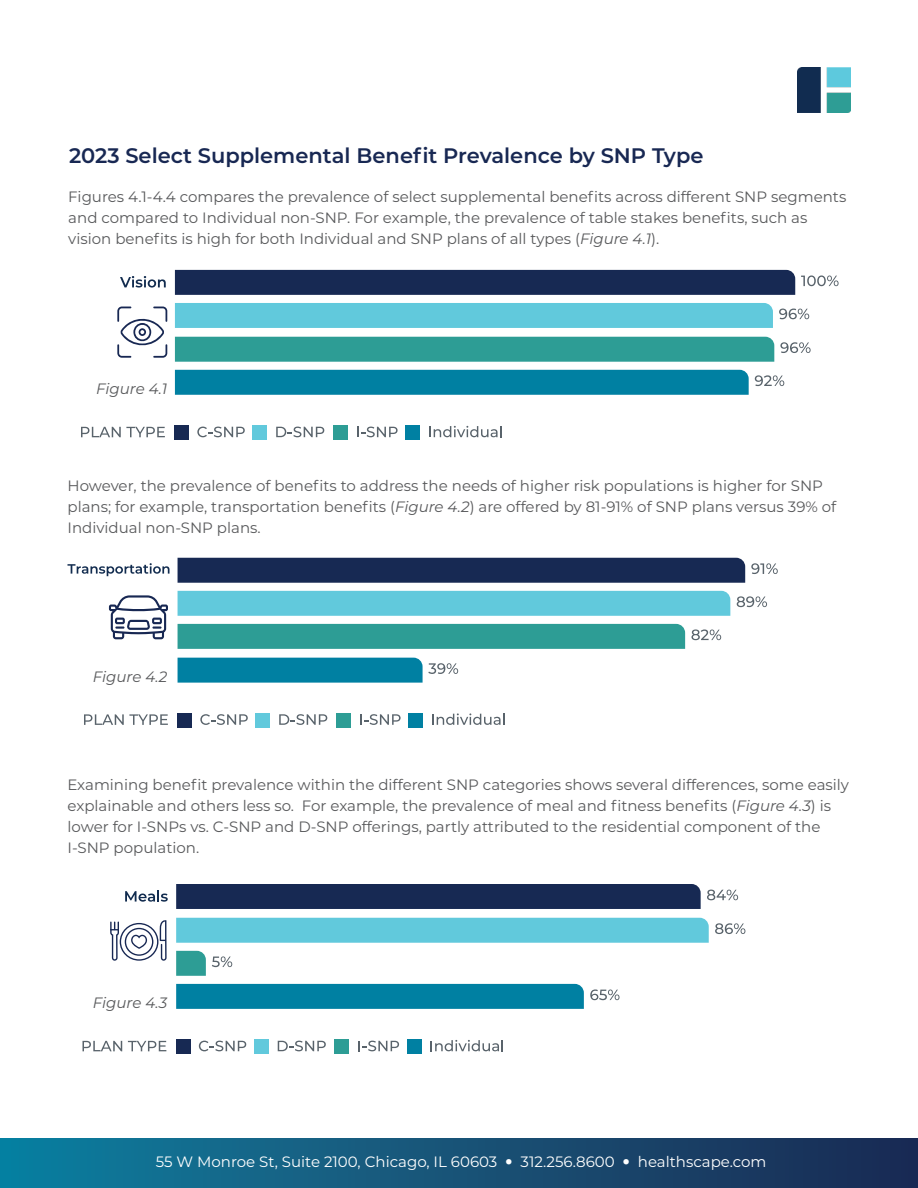
<style>
.page{position:relative;width:918px;height:1188px;background:#fff}
.page>*{position:absolute;margin:0;border:0;box-sizing:border-box;transform-origin:0 0}
.t1{font:600 21px "Montserrat";color:#182853}
.t2{font:15px/21px "Montserrat";color:#58595b}
.t3{font:15px "Montserrat";color:#fff}
.t4{font:italic 15px "Montserrat";color:#58595b}
.s1{font-style:italic}
</style>
<div class="page">
<div style="left:0;top:1138px;width:918px;height:50px;background:linear-gradient(to right,#0e7f9f,#1c2951)"></div>
<img style="left:798px;top:68px;width:53px;height:45px">
<svg style="left:120px;top:276px;width:46px;height:12px"></svg>
<div style="left:175px;top:370px;width:574px;height:25px;background:#0080a2"></div>
<div style="left:175px;top:337px;width:599px;height:25px;background:#2d9d95"></div>
<div style="left:175px;top:303px;width:598px;height:25px;background:#61c9dc"></div>
<div style="left:175px;top:270px;width:620px;height:25px;background:#172953"></div>
<svg style="left:755px;top:375px;width:29px;height:11px"></svg>
<svg style="left:780px;top:342px;width:31px;height:11px"></svg>
<svg style="left:779px;top:309px;width:30px;height:10px"></svg>
<svg style="left:801px;top:275px;width:38px;height:11px"></svg>
<svg style="left:117px;top:307px;width:50px;height:51px"></svg>
<svg style="left:81px;top:427px;width:84px;height:10px"></svg>
<div style="left:174px;top:425px;width:15px;height:15px;background:#172953"></div>
<svg style="left:197px;top:427px;width:48px;height:10px"></svg>
<div style="left:252px;top:425px;width:15px;height:15px;background:#61c9dc"></div>
<svg style="left:276px;top:427px;width:48px;height:10px"></svg>
<div style="left:333px;top:425px;width:15px;height:15px;background:#2d9d95"></div>
<svg style="left:357px;top:427px;width:41px;height:10px"></svg>
<div style="left:405px;top:425px;width:15px;height:15px;background:#0080a2"></div>
<svg style="left:429px;top:426px;width:73px;height:11px"></svg>
<div style="left:178px;top:624px;width:507px;height:25px;background:#2d9d95"></div>
<div style="left:178px;top:591px;width:552px;height:25px;background:#61c9dc"></div>
<div style="left:178px;top:558px;width:567px;height:25px;background:#172953"></div>
<svg style="left:178px;top:658px;width:280px;height:25px;background:#218fac"></svg>
<svg style="left:691px;top:629px;width:30px;height:11px"></svg>
<svg style="left:737px;top:596px;width:30px;height:11px"></svg>
<svg style="left:751px;top:563px;width:27px;height:11px"></svg>
<svg style="left:67px;top:563px;width:103px;height:13px"></svg>
<svg style="left:109px;top:595px;width:59px;height:44px"></svg>
<svg style="left:84px;top:714px;width:84px;height:11px"></svg>
<div style="left:177px;top:713px;width:15px;height:15px;background:#172953"></div>
<svg style="left:200px;top:714px;width:48px;height:11px"></svg>
<div style="left:255px;top:713px;width:15px;height:15px;background:#61c9dc"></div>
<svg style="left:279px;top:714px;width:48px;height:11px"></svg>
<div style="left:336px;top:713px;width:15px;height:15px;background:#2d9d95"></div>
<svg style="left:360px;top:714px;width:41px;height:11px"></svg>
<div style="left:408px;top:713px;width:15px;height:15px;background:#0080a2"></div>
<svg style="left:432px;top:713px;width:73px;height:12px"></svg>
<svg style="left:125px;top:891px;width:43px;height:11px"></svg>
<div style="left:176px;top:984px;width:408px;height:25px;background:#0080a2"></div>
<svg style="left:176px;top:951px;width:30px;height:25px"></svg>
<div style="left:176px;top:918px;width:533px;height:25px;background:#61c9dc"></div>
<div style="left:176px;top:884px;width:525px;height:25px;background:#172953"></div>
<svg style="left:590px;top:989px;width:30px;height:11px"></svg>
<svg style="left:212px;top:956px;width:20px;height:11px"></svg>
<svg style="left:715px;top:923px;width:30px;height:11px"></svg>
<svg style="left:707px;top:890px;width:31px;height:10px"></svg>
<svg style="left:110px;top:920px;width:57px;height:41px"></svg>
<svg style="left:82px;top:1041px;width:40px;height:10px"></svg>
<svg style="left:128px;top:1041px;width:38px;height:10px"></svg>
<div style="left:176px;top:1039px;width:15px;height:15px;background:#172953"></div>
<svg style="left:199px;top:1041px;width:47px;height:10px"></svg>
<div style="left:254px;top:1039px;width:15px;height:15px;background:#61c9dc"></div>
<svg style="left:278px;top:1041px;width:48px;height:10px"></svg>
<div style="left:334px;top:1039px;width:15px;height:15px;background:#2d9d95"></div>
<svg style="left:359px;top:1041px;width:40px;height:10px"></svg>
<div style="left:407px;top:1039px;width:15px;height:15px;background:#0080a2"></div>
<svg style="left:431px;top:1040px;width:72px;height:11px"></svg>
<svg style="left:506px;top:1159px;width:6px;height:5px"></svg>
<svg style="left:624px;top:1159px;width:5px;height:5px"></svg>
<h1 class="t1" style="left:69px;top:141px;width:636px">2023 Select Supplemental Benefit Prevalence by SNP Type</h1>
<p class="t2" style="left:68px;top:186px;width:780px">Figures 4.1-4.4 compares the prevalence of select supplemental benefits across different SNP segments and compared to Individual non-SNP. For example, the prevalence of table stakes benefits, such as vision benefits is high for both Individual and SNP plans of all types (<span class="s1">Figure 4.1</span>).</p>
<p class="t4" style="left:96px;top:378px;width:73px">Figure 4.1</p>
<p class="t2" style="left:68px;top:474px;width:770px">However, the prevalence of benefits to address the needs of higher risk populations is higher for SNP plans; for example, transportation benefits (<span class="s1">Figure 4.2</span>) are offered by 81-91% of SNP plans versus 39% of<br>Individual non-SNP plans.</p>
<p class="t4" style="left:93px;top:666px;width:76px">Figure 4.2</p>
<p class="t2" style="left:68px;top:774px;width:783px">Examining benefit prevalence within the different SNP categories shows several differences, some easily explainable and others less so. For example, the prevalence of meal and fitness benefits (<span class="s1">Figure 4.3</span>) is lower for I-SNPs vs. C-SNP and D-SNP offerings, partly attributed to the residential component of the I-SNP population.</p>
<p class="t4" style="left:93px;top:992px;width:76px">Figure 4.3</p>
<p class="t3" style="left:156px;top:1151px;width:343px">55 W Monroe St, Suite 2100, Chicago, IL 60603</p>
<p class="t3" style="left:521px;top:1151px;width:96px">312.256.8600</p>
<p class="t3" style="left:638px;top:1151px;width:130px">healthscape.com</p>
</div>
